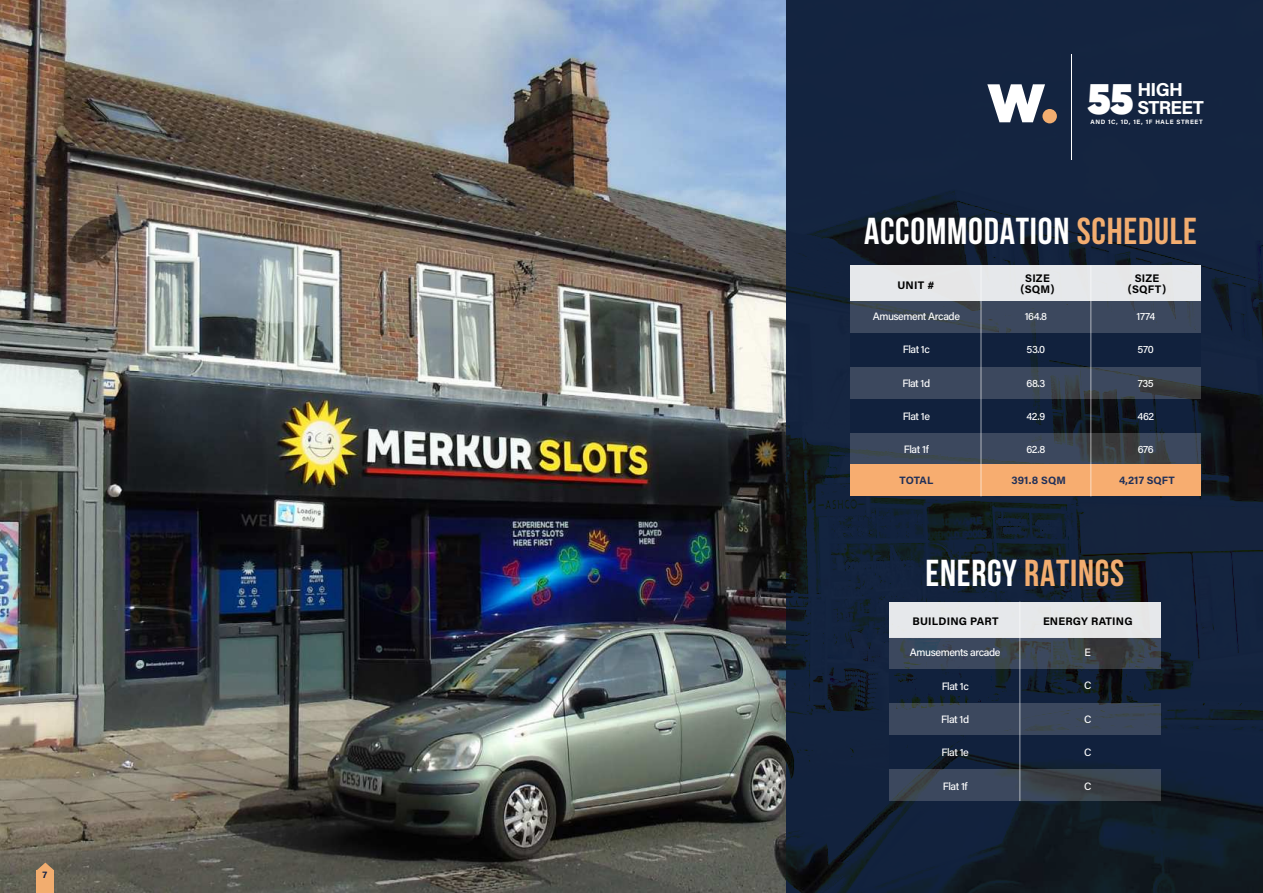
<style>
.page{position:relative;width:1263px;height:893px;background:#fff}
.page>*{position:absolute;margin:0;border:0;box-sizing:border-box;transform-origin:0 0}
.t1{font:800 42.45px "Gilroy";color:#fff}
.t2{font:700 37.5px "Bebas Neue";letter-spacing:.02em;color:#fff}
.t3{font:700 37.5px "Bebas Neue";letter-spacing:.02em;color:#f2ad70}
.t4{font:700 18.75px "Acumin Pro";letter-spacing:-.04em;color:#fff}
.t5{font:700 10.95px/10.9px "Acumin Pro";letter-spacing:.02em;color:#000;text-align:center}
.t6{font:500 10.65px "Acumin Pro";letter-spacing:-.04em;color:#fff}
.t7{font:700 10.65px "Acumin Pro";letter-spacing:.01em;color:#1f3059}
.t8{font:9.3px "Acumin Variable Concept";color:#122145}
.t9{font:700 6.3px "Acumin Pro";letter-spacing:.1em;color:#fff}
.s1{color:#f2ad70}
.s2{color:#fff}
</style>
<div class="page">
<img style="left:0;top:0;width:787px;height:893px">
<svg style="left:787px;top:0;width:476px;height:893px;background:#122036"></svg>
<div style="left:37px;top:870px;width:17px;height:23px;background:#f2ad6f"></div>
<svg style="left:37px;top:863px;width:17px;height:7px"></svg>
<div style="left:850px;top:265px;width:351px;height:231px;background:#11213d"></div>
<div style="left:850px;top:265px;width:351px;height:36px;background:#e6e8eb"></div>
<svg style="left:850px;top:301px;width:351px;height:32px;background:#3c475c"></svg>
<svg style="left:850px;top:367px;width:351px;height:32px;background:#3c4658"></svg>
<svg style="left:850px;top:433px;width:351px;height:31px;background:#3c4656"></svg>
<div style="left:850px;top:464px;width:351px;height:32px;background:#f7ad70"></div>
<hr style="left:981px;top:265px;width:1px;height:231px;background:#fff">
<hr style="left:1090px;top:265px;width:1px;height:231px;background:#fff">
<hr style="left:1071px;top:54px;width:1px;height:106px;background:#fff">
<svg style="left:987px;top:84px;width:58px;height:38px"></svg>
<div style="left:1042px;top:109px;width:15px;height:14px;background:#f2ad70;border-radius:50%"></div>
<svg style="left:889px;top:669px;width:271px;height:100px;background:#111f36"></svg>
<div style="left:889px;top:602px;width:271px;height:35px;background:#e6e8eb"></div>
<svg style="left:889px;top:637px;width:271px;height:32px;background:#404956"></svg>
<div style="left:889px;top:703px;width:271px;height:32px;background:#3c485e"></div>
<svg style="left:889px;top:769px;width:271px;height:32px;background:#3b4452"></svg>
<hr style="left:1019px;top:602px;width:1px;height:199px;background:#fff">
<p class="t8" style="left:42px;top:871px;width:6px">7</p>
<h3 class="t4" style="left:1137px;top:81px;width:47px">HIGH</h3>
<h1 class="t1" style="left:1087px;top:75px;width:47px">55</h1>
<h3 class="t4" style="left:1137px;top:100px;width:68px">STREET</h3>
<p class="t9" style="left:1090px;top:119px;width:114px">AND 1C, 1D, 1E, 1F HALE STREET</p>
<h2 class="t2" style="left:864px;top:217px;width:334px">ACCOMMODATION <span class="s1">SCHEDULE</span></h2>
<p class="t5" style="left:897px;top:280px;width:38px">UNIT #</p>
<p class="t5" style="left:1020px;top:273px;width:36px">SIZE (SQM)</p>
<p class="t5" style="left:1128px;top:273px;width:40px">SIZE (SQFT)</p>
<p class="t6" style="left:873px;top:310px;width:89px">Amusement Arcade</p>
<p class="t6" style="left:903px;top:343px;width:29px">Flat 1c</p>
<p class="t6" style="left:902px;top:377px;width:29px">Flat 1d</p>
<p class="t6" style="left:903px;top:410px;width:29px">Flat 1e</p>
<p class="t6" style="left:904px;top:443px;width:26px">Flat 1f</p>
<p class="t6" style="left:1025px;top:310px;width:24px">164.8</p>
<p class="t6" style="left:1026px;top:343px;width:20px">53.0</p>
<p class="t6" style="left:1026px;top:377px;width:20px">68.3</p>
<p class="t6" style="left:1026px;top:410px;width:20px">42.9</p>
<p class="t6" style="left:1026px;top:443px;width:20px">62.8</p>
<p class="t6" style="left:1136px;top:310px;width:20px">1774</p>
<p class="t6" style="left:1137px;top:343px;width:18px">570</p>
<p class="t6" style="left:1138px;top:377px;width:18px">735</p>
<p class="t6" style="left:1137px;top:410px;width:18px">462</p>
<p class="t6" style="left:1138px;top:443px;width:18px">676</p>
<p class="t7" style="left:899px;top:475px;width:35px">TOTAL</p>
<p class="t7" style="left:1011px;top:475px;width:56px">391.8 SQM</p>
<p class="t7" style="left:1119px;top:475px;width:57px">4,217 SQFT</p>
<h2 class="t3" style="left:925px;top:560px;width:200px"><span class="s2">ENERGY</span> RATINGS</h2>
<p class="t5" style="left:912px;top:616px;width:88px">BUILDING PART</p>
<p class="t6" style="left:910px;top:646px;width:92px">Amusements arcade</p>
<p class="t6" style="left:942px;top:680px;width:29px">Flat 1c</p>
<p class="t6" style="left:941px;top:713px;width:29px">Flat 1d</p>
<p class="t6" style="left:941px;top:746px;width:29px">Flat 1e</p>
<p class="t6" style="left:943px;top:780px;width:26px">Flat 1f</p>
<p class="t5" style="left:1043px;top:616px;width:91px">ENERGY RATING</p>
<p class="t6" style="left:1085px;top:646px;width:8px">E</p>
<p class="t6" style="left:1084px;top:680px;width:9px">C</p>
<p class="t6" style="left:1084px;top:713px;width:9px">C</p>
<p class="t6" style="left:1084px;top:746px;width:9px">C</p>
<p class="t6" style="left:1084px;top:780px;width:9px">C</p>
</div>
